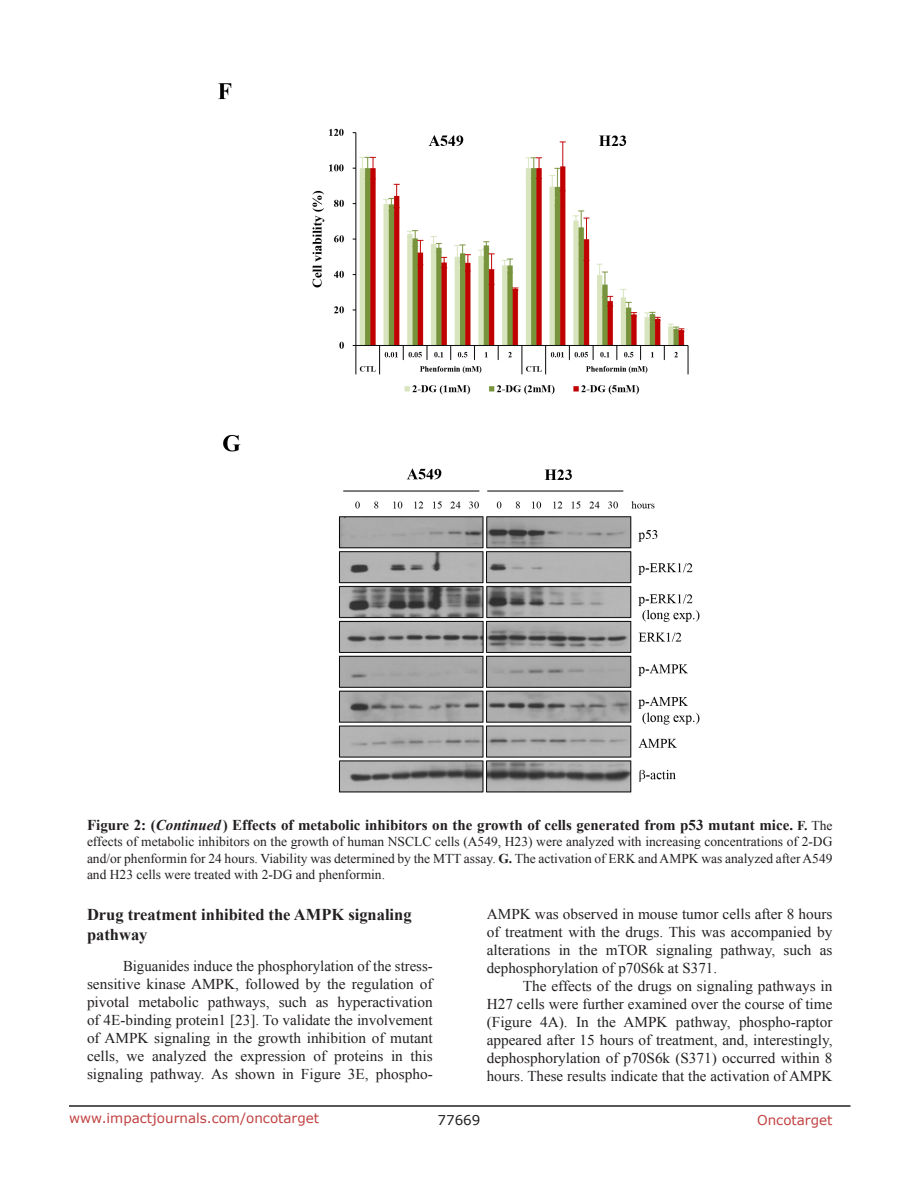
<style>
.page{position:relative;width:918px;height:1188px;background:#fff}
.page>*{position:absolute;margin:0;border:0;box-sizing:border-box;transform-origin:0 0}
.SubHeading{font:700 16.5px/19.8px "Times New Roman";color:#231f20}
.BodyText{font:15px/18px "Times New Roman";color:#231f20;text-align:justify}
.figuretext{font:700 15px "Times New Roman";color:#231f20}
.figuretext-2{font:13.5px/16.2px "Times New Roman";color:#231f20;text-align:justify}
.t1{font:13.5px "Verdana";color:#c24141}
.t2{font:13.5px "Verdana";color:#231f20}
.s1{font-style:italic}
.s2{font-size:13.5px}
.s3{font-weight:400;font-size:13.5px}
.s4{font-weight:700}
</style>
<div class="page">
<hr style="left:69px;top:1105px;width:781px;height:2px;background:#231f20">
<img style="left:218px;top:83px;width:482px;height:710px">
<p class="figuretext" style="left:87px;top:815px;width:747px">Figure 2: (<span class="s1">Continued</span>) Effects of metabolic inhibitors on the growth of cells generated from p53 mutant mice. <span class="s2">F.</span> <span class="s3">The</span></p>
<p class="figuretext-2" style="left:87px;top:834px;width:747px">effects of metabolic inhibitors on the growth of human NSCLC cells (A549, H23) were analyzed with increasing concentrations of 2-DG and/or phenformin for 24 hours. Viability was determined by the MTT assay. <span class="s4">G.</span> The activation of ERK and AMPK was analyzed after A549 and H23 cells were treated with 2-DG and phenformin.</p>
<p class="SubHeading" style="left:87px;top:904px;width:326px">Drug treatment inhibited the AMPK signaling pathway</p>
<p class="BodyText" style="left:87px;top:957px;width:347px;text-indent:36px">Biguanides induce the phosphorylation of the stress&shy;sensitive kinase AMPK, followed by the regulation of pivotal metabolic pathways, such as hyperactivation of 4E-binding protein1 [23]. To validate the involvement of AMPK signaling in the growth inhibition of mutant cells, we analyzed the expression of proteins in this signaling pathway. As shown in Figure 3E, phospho-</p>
<p class="BodyText" style="left:487px;top:905px;width:347px">AMPK was observed in mouse tumor cells after 8 hours of treatment with the drugs. This was accompanied by alterations in the mTOR signaling pathway, such as dephosphorylation of p70S6k at S371.</p>
<p class="BodyText" style="left:487px;top:977px;width:347px;text-indent:36px">The effects of the drugs on signaling pathways in H27 cells were further examined over the course of time (Figure 4A). In the AMPK pathway, phospho-raptor appeared after 15 hours of treatment, and, interestingly, dephosphorylation of p70S6k (S371) occurred within 8 hours. These results indicate that the activation of AMPK</p>
<p class="t1" style="left:69px;top:1109px;width:252px">www.impactjournals.com/oncotarget</p>
<p class="t2" style="left:438px;top:1111px;width:44px">77669</p>
<p class="t1" style="left:757px;top:1111px;width:77px">Oncotarget</p>
</div>
